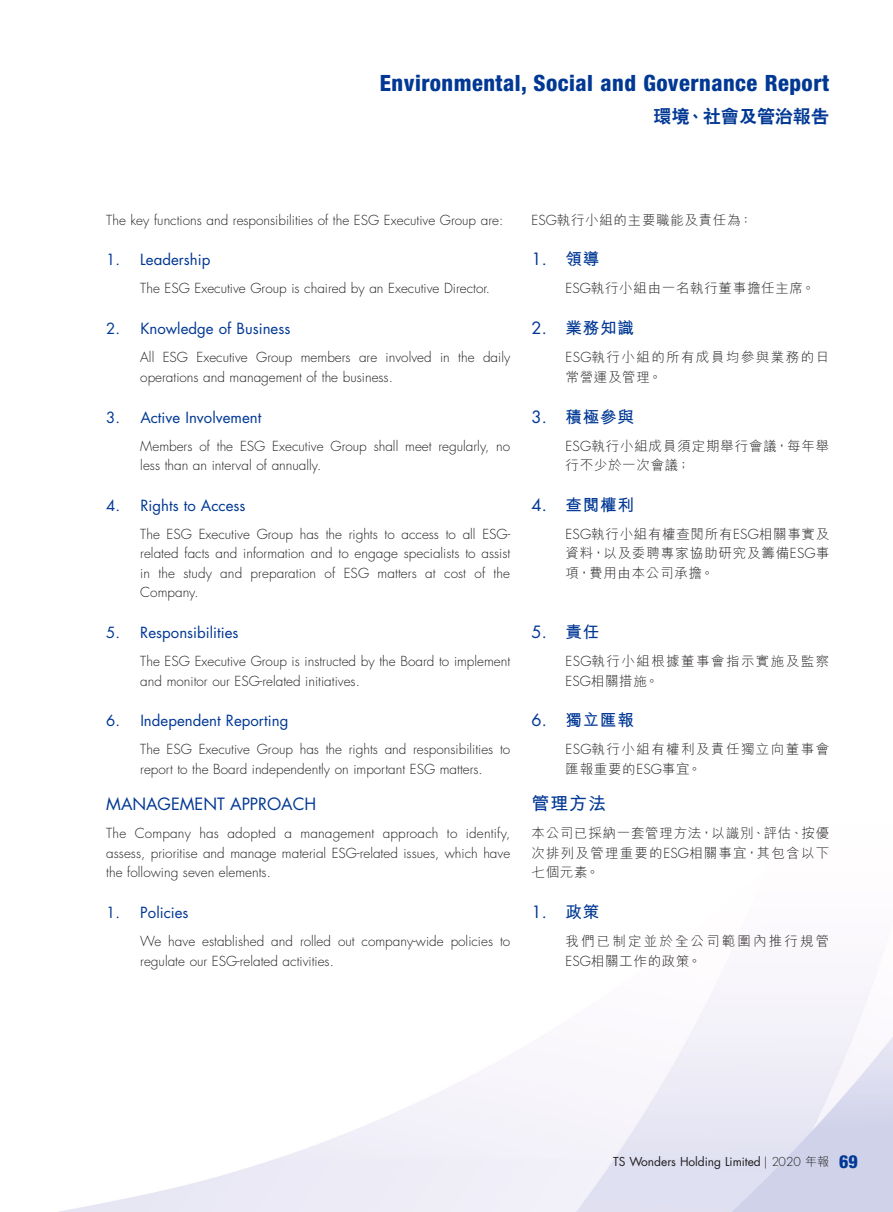
<style>
.page{position:relative;width:893px;height:1212px;background:#fff}
.page>*{position:absolute;margin:0;border:0;box-sizing:border-box;transform-origin:0 0}
.t1{font:800 condensed 22.5px "Helvetica Neue LT Std";letter-spacing:.02em;color:#003894}
.t2{font:800 18px "C Hei 2 HK";letter-spacing:.005em;color:#003894}
.t3{font:700 18px "M Hei HK";color:#003894}
.t4{font:800 condensed 18px "Helvetica Neue LT Std";color:#003894}
.t5{font:16.5px "Futura Std";letter-spacing:-.005em;color:#003894}
.t6{font:700 16.5px "M Hei HK";letter-spacing:.05em;color:#003894}
.t7{font:15px "Futura Std";color:#003894}
.t8{font:300 13.5px/19.5px "Futura Std";color:#231f20}
.t9{font:300 13.5px/19.5px "M Hei HK";letter-spacing:.06em;color:#231f20;text-align:justify}
.t10{font:300 13.5px/19.5px "M Hei HK";letter-spacing:.105em;color:#231f20}
.t11{font:300 13.5px/19.5px "M Hei HK";letter-spacing:.16em;color:#231f20}
.t12{font:12px "Futura Std";letter-spacing:-.005em;color:#231f20}
.s1{font-family:"Futura Std"}
.s2{font-family:"M Hei HK";font-weight:700}
.s3{font-family:"Futura Std";font-weight:400}
.s4{font-weight:300}
.s5{font-family:"M Hei HK";font-weight:300}
</style>
<div class="page">
<h1 class="t1" style="left:380px;top:69px;width:451px">Environmental, Social and Governance Report</h1>
<h2 class="t2" style="left:654px;top:107px;width:177px">環境、社會及管治報告</h2>
<p class="t8" style="left:106px;top:210px;width:398px">The key functions and responsibilities of the ESG Executive Group are:</p>
<p class="t7" style="left:106px;top:250px;width:106px">1. Leadership</p>
<p class="t8" style="left:140px;top:279px;width:351px">The ESG Executive Group is chaired by an Executive Director.</p>
<p class="t7" style="left:106px;top:319px;width:186px">2. Knowledge of Business</p>
<p class="t8" style="left:140px;top:348px;width:371px">All ESG Executive Group members are involved in the daily operations and management of the business.</p>
<p class="t7" style="left:106px;top:407px;width:157px">3. Active Involvement</p>
<p class="t8" style="left:140px;top:436px;width:371px">Members of the ESG Executive Group shall meet regularly, no less than an interval of annually.</p>
<p class="t7" style="left:106px;top:496px;width:141px">4. Rights to Access</p>
<p class="t8" style="left:140px;top:524px;width:371px;text-align:justify">The ESG Executive Group has the rights to access to all ESG&shy;related facts and information and to engage specialists to assist in the study and preparation of ESG matters at cost of the Company.</p>
<p class="t7" style="left:106px;top:623px;width:134px">5. Responsibilities</p>
<p class="t8" style="left:140px;top:652px;width:371px">The ESG Executive Group is instructed by the Board to implement and monitor our ESG-related initiatives.</p>
<p class="t7" style="left:106px;top:711px;width:184px">6. Independent Reporting</p>
<p class="t8" style="left:140px;top:740px;width:371px">The ESG Executive Group has the rights and responsibilities to report to the Board independently on important ESG matters.</p>
<p class="t5" style="left:106px;top:794px;width:211px">MANAGEMENT APPROACH</p>
<p class="t8" style="left:106px;top:824px;width:405px;text-align:justify">The Company has adopted a management approach to identify, assess, prioritise and manage material ESG-related issues, which have the following seven elements.</p>
<p class="t7" style="left:106px;top:903px;width:84px">1. Policies</p>
<p class="t8" style="left:140px;top:932px;width:371px">We have established and rolled out company-wide policies to regulate our ESG-related activities.</p>
<p class="t9" style="left:531px;top:210px;width:222px"><span class="s1">ESG</span>執行小組的主要職能及責任為：</p>
<p class="t5" style="left:531px;top:249px;width:69px">1. <span class="s2">領導</span></p>
<p class="t9" style="left:566px;top:279px;width:251px"><span class="s1">ESG</span>執行小組由一名執行董事擔任主席。</p>
<p class="t6" style="left:531px;top:316px;width:104px"><span class="s3">2.</span> 業務知識</p>
<p class="t10" style="left:566px;top:347px;width:265px"><span class="s1">ESG</span>執行小組的所有成員均參與業務的日常營運及管理。</p>
<p class="t6" style="left:531px;top:404px;width:104px"><span class="s3">3.</span> 積極參與</p>
<p class="t9" style="left:566px;top:436px;width:265px"><span class="s1">ESG</span>執行小組成員須定期舉行會議，每年舉行不少於一次會議；</p>
<p class="t6" style="left:531px;top:493px;width:104px"><span class="s3">4.</span> 查閱權利</p>
<p class="t9" style="left:566px;top:524px;width:265px"><span class="s1">ESG</span>執行小組有權查閱所有<span class="s1">ESG</span>相關事實及資料，以及委聘專家協助研究及籌備<span class="s1">ESG</span>事項，費用由本公司承擔。</p>
<p class="t5" style="left:531px;top:621px;width:69px">5. <span class="s2">責任</span></p>
<p class="t10" style="left:566px;top:651px;width:265px"><span class="s1">ESG</span>執行小組根據董事會指示實施及監察<br><span class="s1">ESG</span>相關措施。</p>
<p class="t6" style="left:531px;top:708px;width:104px"><span class="s3">6.</span> 獨立匯報</p>
<p class="t10" style="left:566px;top:739px;width:265px"><span class="s1">ESG</span>執行小組有權利及責任獨立向董事會匯報重要的<span class="s1">ESG</span>事宜。</p>
<h2 class="t3" style="left:531px;top:791px;width:76px">管理方法</h2>
<p class="t9" style="left:531px;top:823px;width:299px">本公司已採納一套管理方法，以識別、評估、按優次排列及管理重要的<span class="s1">ESG</span>相關事宜，其包含以下七個元素。</p>
<p class="t5" style="left:531px;top:901px;width:69px">1. <span class="s2">政策</span></p>
<p class="t11" style="left:566px;top:931px;width:265px">我們已制定並於全公司範圍內推行規管<br><span class="s1">ESG</span>相關工作的政策。</p>
<p class="t12" style="left:613px;top:1154px;width:217px">TS Wonders Holding Limited <span class="s4">| 2020</span> <span class="s5">年報</span></p>
<h2 class="t4" style="left:839px;top:1150px;width:20px">69</h2>
</div>
